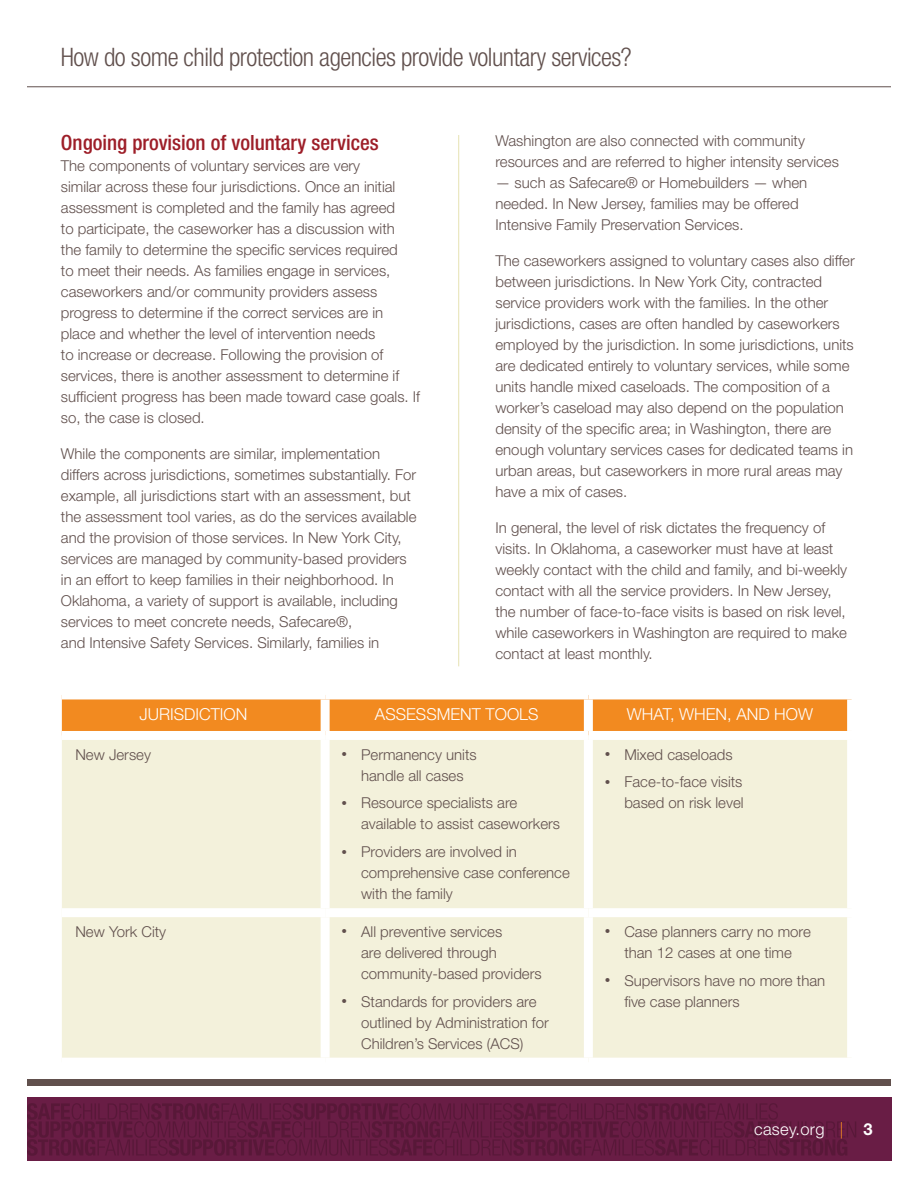
<style>
.page{position:relative;width:918px;height:1188px;background:#fff}
.page>*{position:absolute;margin:0;border:0;box-sizing:border-box;transform-origin:0 0}
.t1{font:300 condensed 25.5px "Helvetica Neue LT Std";letter-spacing:-.02em;color:#61504d}
.Head_2{font:500 condensed 21px "Helvetica Neue LT Std";color:#9d1e28}
.table_head{font:300 16.5px "Helvetica Neue LT Std";color:#fff}
.table_head-2{font:300 16.5px "Helvetica Neue LT Std";letter-spacing:.02em;color:#fff}
.body{font:300 15px/21px "Helvetica Neue LT Std";color:#61504d}
.table_body{font:300 15px "Helvetica Neue LT Std";color:#61504d}
.s1{font-size:11.25px}
.s2{color:#f28a20}
.s3{font-weight:700}
</style>
<div class="page">
<div style="left:27px;top:1098px;width:864px;height:63px;background:#691d45"></div>
<div style="left:27px;top:1079px;width:864px;height:7px;background:#61504d"></div>
<svg style="left:27px;top:1103px;width:829px;height:53px"></svg>
<hr style="left:27px;top:86px;width:864px;height:1px;background:#61504d">
<div style="left:62px;top:699px;width:785px;height:32px;background:#f28a20"></div>
<div style="left:62px;top:740px;width:785px;height:318px;background:#f3f1db"></div>
<div style="left:62px;top:908px;width:263px;height:9px;background:#fff"></div>
<div style="left:325px;top:908px;width:263px;height:9px;background:#fff"></div>
<div style="left:588px;top:908px;width:268px;height:9px;background:#fff"></div>
<div style="left:321px;top:699px;width:9px;height:32px;background:#fff"></div>
<div style="left:584px;top:699px;width:9px;height:32px;background:#fff"></div>
<div style="left:321px;top:740px;width:9px;height:168px;background:#fff"></div>
<div style="left:584px;top:740px;width:9px;height:168px;background:#fff"></div>
<div style="left:321px;top:917px;width:9px;height:141px;background:#fff"></div>
<div style="left:584px;top:917px;width:9px;height:141px;background:#fff"></div>
<hr style="left:458px;top:135px;width:1px;height:531px;background:#e6e2b2">
<h1 class="t1" style="left:61px;top:43px;width:572px">How do some child protection agencies provide voluntary services?</h1>
<p class="Head_2" style="left:61px;top:130px;width:319px">Ongoing provision of voluntary services</p>
<p class="body" style="left:61px;top:155px;width:361px">The components of voluntary services are very<br>similar across these four jurisdictions. Once an initial assessment is completed and the family has agreed<br>to participate, the caseworker has a discussion with<br>the family to determine the specific services required<br>to meet their needs. As families engage in services, caseworkers and/or community providers assess progress to determine if the correct services are in place and whether the level of intervention needs<br>to increase or decrease. Following the provision of services, there is another assessment to determine if sufficient progress has been made toward case goals. If so, the case is closed.</p>
<p class="body" style="left:61px;top:443px;width:357px">While the components are similar, implementation differs across jurisdictions, sometimes substantially. For example, all jurisdictions start with an assessment, but the assessment tool varies, as do the services available and the provision of those services. In New York City, services are managed by community-based providers in an effort to keep families in their neighborhood. In Oklahoma, a variety of support is available, including services to meet concrete needs, Safecare®,<br>and Intensive Safety Services. Similarly, families in</p>
<p class="body" style="left:495px;top:130px;width:345px">Washington are also connected with community resources and are referred to higher intensity services</p>
<p class="body" style="left:495px;top:172px;width:313px">— such as Safecare® or Homebuilders — when needed. In New Jersey, families may be offered<br>Intensive Family Preservation Services.</p>
<p class="body" style="left:495px;top:250px;width:361px">The caseworkers assigned to voluntary cases also differ between jurisdictions. In New York City, contracted service providers work with the families. In the other jurisdictions, cases are often handled by caseworkers employed by the jurisdiction. In some jurisdictions, units are dedicated entirely to voluntary services, while some units handle mixed caseloads. The composition of a worker’s caseload may also depend on the population density of the specific area; in Washington, there are enough voluntary services cases for dedicated teams in urban areas, but caseworkers in more rural areas may have a mix of cases.</p>
<p class="body" style="left:495px;top:517px;width:353px">In general, the level of risk dictates the frequency of visits. In Oklahoma, a caseworker must have at least weekly contact with the child and family, and bi-weekly contact with all the service providers. In New Jersey, the number of face-to-face visits is based on risk level, while caseworkers in Washington are required to make contact at least monthly.</p>
<p class="table_head" style="left:140px;top:704px;width:109px">JURISDICTION</p>
<p class="table_head" style="left:375px;top:704px;width:165px">ASSESSMENT TOOLS</p>
<p class="table_head" style="left:627px;top:704px;width:188px">WHAT, WHEN, AND HOW</p>
<p class="table_body" style="left:75px;top:745px;width:77px">New Jersey</p>
<p class="body" style="left:342px;top:744px;width:137px;text-align:center"><span class="s1">•</span> Permanency units handle all cases</p>
<p class="body" style="left:361px;top:792px;width:200px;text-indent:-20px"><span class="s1">•</span> Resource specialists are available to assist caseworkers</p>
<p class="body" style="left:361px;top:841px;width:210px;text-indent:-20px"><span class="s1">•</span> Providers are involved in comprehensive case conference with the family</p>
<p class="body" style="left:605px;top:744px;width:129px"><span class="s1">•</span> Mixed caseloads</p>
<p class="body" style="left:605px;top:771px;width:140px;text-align:right"><span class="s1">•</span> Face-to-face visits based on risk level</p>
<p class="table_body" style="left:75px;top:922px;width:92px">New York City</p>
<p class="body" style="left:361px;top:921px;width:182px;text-indent:-20px"><span class="s1">•</span> All preventive services<br>are delivered through community-based providers</p>
<p class="body" style="left:361px;top:991px;width:189px;text-indent:-20px"><span class="s1">•</span> Standards for providers are outlined by Administration for<br>Children’s Services (ACS)</p>
<p class="body" style="left:605px;top:921px;width:207px;text-align:center"><span class="s1">•</span> Case planners carry no more than 12 cases at one time</p>
<p class="body" style="left:624px;top:970px;width:202px;text-indent:-20px"><span class="s1">•</span> Supervisors have no more than five case planners</p>
<p class="table_head-2" style="left:754px;top:1119px;width:120px">casey.org <span class="s2">|</span> <span class="s3">3</span></p>
</div>
